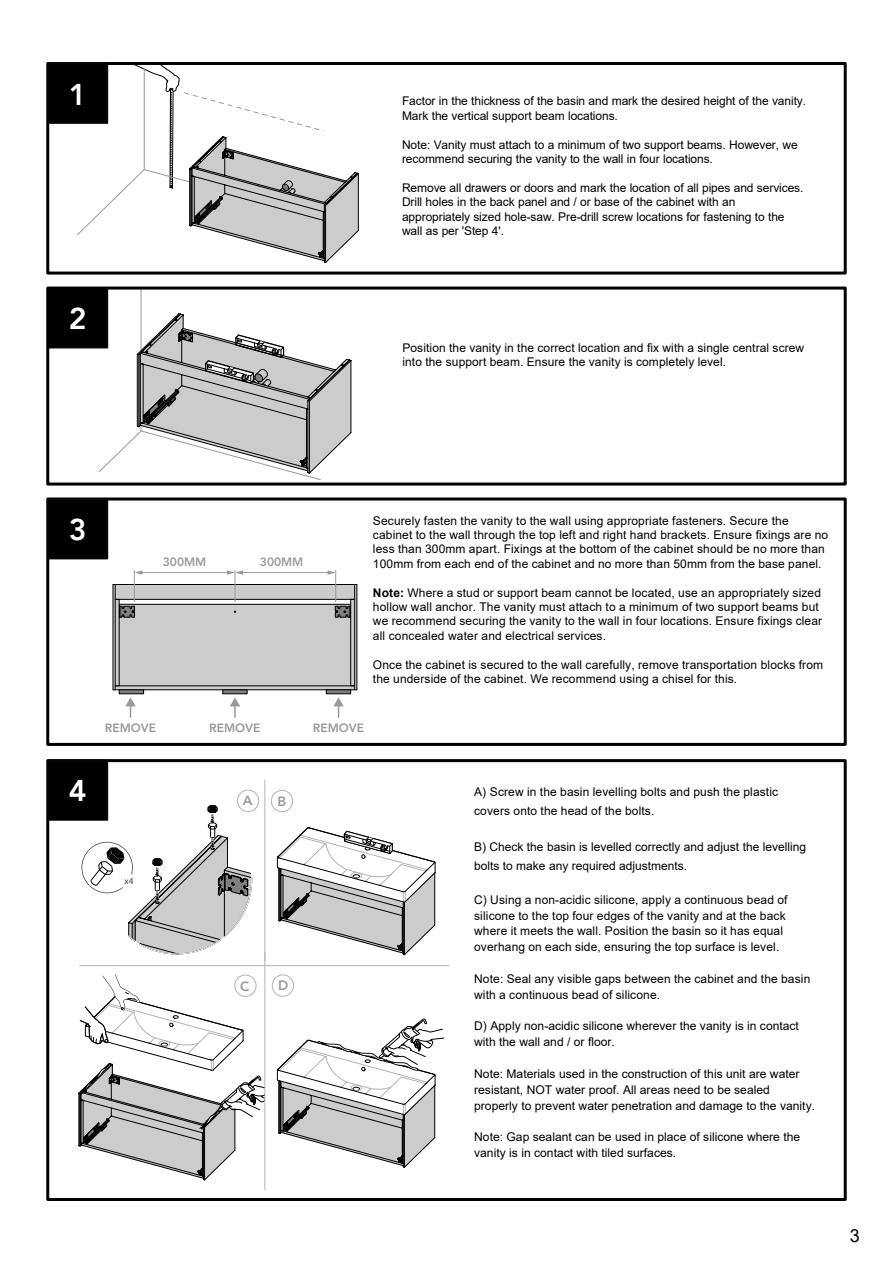
<style>
.page{position:relative;width:893px;height:1263px;background:#fff}
.page>*{position:absolute;margin:0;border:0;box-sizing:border-box;transform-origin:0 0}
.t1{font:800 30px "Avenir";color:#fff}
.t2{font:18px "Arial";color:#000}
.t3{font:800 13.5px "Avenir";color:#999}
.t4{font:12px/14.4px "Arial";letter-spacing:.01em;color:#000}
.t5{font:12px/15.9px "Arial";color:#000}
.t6{font:12px/14.4px "Arial";letter-spacing:-.01em;color:#000}
.t7{font:800 12px "Avenir";color:#999}
.t8{font:9.15px "Myriad Pro";color:#453d3d}
.s1{font-style:inherit}
.s2{font-weight:700}
</style>
<div class="page">
<svg style="left:81px;top:804px;width:171px;height:150px"></svg>
<hr style="left:264px;top:780px;width:1px;height:181px;background:#b3b3b3">
<hr style="left:79px;top:965px;width:370px;height:1px;background:#b3b3b3">
<div style="left:237px;top:790px;width:22px;height:21px;background:#fff;border-radius:50%"></div>
<div style="left:237px;top:790px;width:22px;height:22px;border:1px solid #b3b3b3;border-radius:50%"></div>
<svg style="left:277px;top:827px;width:159px;height:128px"></svg>
<hr style="left:264px;top:951px;width:1px;height:239px;background:#b3b3b3">
<svg style="left:78px;top:972px;width:367px;height:208px"></svg>
<div style="left:271px;top:790px;width:22px;height:22px;border:1px solid #b3b3b3;border-radius:50%"></div>
<div style="left:235px;top:975px;width:21px;height:21px;background:#fff;border-radius:50%"></div>
<div style="left:234px;top:975px;width:22px;height:22px;border:1px solid #b3b3b3;border-radius:50%"></div>
<div style="left:272px;top:975px;width:22px;height:21px;background:#fff;border-radius:50%"></div>
<div style="left:272px;top:974px;width:22px;height:22px;border:1px solid #b3b3b3;border-radius:50%"></div>
<svg style="left:125px;top:697px;width:11px;height:20px"></svg>
<svg style="left:230px;top:697px;width:10px;height:20px"></svg>
<svg style="left:333px;top:697px;width:11px;height:20px"></svg>
<div style="left:113px;top:584px;width:244px;height:106px;background:#ccc"></div>
<div style="left:46px;top:62px;width:801px;height:213px;border:3px solid #000"></div>
<div style="left:46px;top:497px;width:801px;height:249px;border:3px solid #000"></div>
<div style="left:46px;top:759px;width:801px;height:442px;border:3px solid #000"></div>
<div style="left:48px;top:63px;width:59px;height:60px;background:#000"></div>
<div style="left:47px;top:63px;width:61px;height:61px;border:2px solid #070606"></div>
<div style="left:48px;top:288px;width:59px;height:60px;background:#000"></div>
<div style="left:48px;top:499px;width:59px;height:60px;background:#000"></div>
<div style="left:47px;top:498px;width:61px;height:61px;border:2px solid #070606"></div>
<div style="left:48px;top:760px;width:59px;height:60px;background:#000"></div>
<div style="left:47px;top:759px;width:61px;height:62px;border:2px solid #070606"></div>
<svg style="left:77px;top:63px;width:282px;height:417px"></svg>
<div style="left:46px;top:287px;width:801px;height:198px;border:3px solid #000"></div>
<div style="left:119px;top:599px;width:232px;height:5px;background:#fff"></div>
<hr style="left:115px;top:584px;width:1px;height:106px;background:#000">
<hr style="left:113px;top:584px;width:1px;height:106px;background:#000">
<hr style="left:357px;top:584px;width:1px;height:106px;background:#000">
<hr style="left:354px;top:584px;width:1px;height:106px;background:#000">
<hr style="left:115px;top:689px;width:240px;height:1px;background:#000">
<hr style="left:115px;top:685px;width:240px;height:1px;background:#000">
<hr style="left:119px;top:604px;width:232px;height:1px;background:#000">
<hr style="left:115px;top:584px;width:240px;height:1px;background:#000">
<hr style="left:115px;top:599px;width:240px;height:1px;background:#000">
<svg style="left:113px;top:685px;width:6px;height:5px"></svg>
<hr style="left:119px;top:599px;width:1px;height:87px;background:#000">
<hr style="left:350px;top:599px;width:1px;height:87px;background:#000">
<svg style="left:351px;top:685px;width:6px;height:5px"></svg>
<svg style="left:119px;top:690px;width:25px;height:4px"></svg>
<svg style="left:326px;top:690px;width:25px;height:4px"></svg>
<svg style="left:223px;top:690px;width:24px;height:4px"></svg>
<svg style="left:120px;top:606px;width:15px;height:12px"></svg>
<svg style="left:335px;top:606px;width:15px;height:12px"></svg>
<hr style="left:134px;top:570px;width:1px;height:32px;background:#999">
<hr style="left:235px;top:570px;width:1px;height:32px;background:#999">
<hr style="left:141px;top:572px;width:87px;height:1px;background:#999">
<svg style="left:134px;top:570px;width:8px;height:5px"></svg>
<hr style="left:335px;top:570px;width:1px;height:32px;background:#999">
<hr style="left:242px;top:572px;width:87px;height:1px;background:#999">
<svg style="left:227px;top:570px;width:16px;height:5px"></svg>
<svg style="left:328px;top:570px;width:8px;height:5px"></svg>
<h1 class="t1" style="left:69px;top:71px;width:19px">1</h1>
<h1 class="t1" style="left:69px;top:295px;width:19px">2</h1>
<p class="t6" style="left:402px;top:94px;width:406px">Factor in the thickness of the basin and mark the desired height of the vanity.<br>Mark the vertical support beam locations.</p>
<p class="t6" style="left:402px;top:137px;width:397px">Note: Vanity must attach to a minimum of two support beams<span class="s1">. H</span>owever, we recommend securing the vanity to the wall in four locations.</p>
<p class="t6" style="left:402px;top:180px;width:403px">Remove all drawers or doors and mark the location of all pipes and services.<br>Drill holes in the back panel and / or base of the cabinet with an appropriately sized hole-saw. Pre-drill screw locations for fastening to the wall as per <span class="s1">'</span>Step 4'.</p>
<p class="t4" style="left:402px;top:341px;width:403px">Position the vanity in the correct location and fix with a single <span class="s1">central</span> screw into the support beam. Ensure the vanity is completely level.</p>
<h1 class="t1" style="left:69px;top:506px;width:19px">3</h1>
<h1 class="t1" style="left:69px;top:768px;width:19px">4</h1>
<p class="t7" style="left:163px;top:553px;width:45px">300MM</p>
<p class="t7" style="left:260px;top:553px;width:45px">300MM</p>
<p class="t4" style="left:373px;top:513px;width:457px">Securely fasten the vanity to the wall using appropriate fasteners. Secure the cabinet to the wall through the top left and right hand brackets. Ensure fixings are no less than 300mm apart. Fixings at the bottom of the cabinet should be no more than 100mm from each end of the cabinet and no more than 50mm from the base panel.</p>
<p class="t4" style="left:373px;top:585px;width:451px"><span class="s2">Note:</span> Where a stud or support beam cannot be located, use an appropriately sized hollow wall anchor. The vanity must attach to a minimum of two support beams but we recommend securing the vanity to the wall in four locations. Ensure fixings clear all concealed water and electrical services.</p>
<p class="t4" style="left:373px;top:657px;width:452px">Once the cabinet is secured to the wall carefully, remove transportation blocks from the underside of the cabinet. We recommend using a chisel for this.</p>
<p class="t7" style="left:105px;top:719px;width:53px">REMOVE</p>
<p class="t7" style="left:209px;top:719px;width:53px">REMOVE</p>
<p class="t7" style="left:313px;top:719px;width:53px">REMOVE</p>
<p class="t8" style="left:124px;top:875px;width:10px">x4</p>
<p class="t3" style="left:243px;top:790px;width:11px">A</p>
<p class="t3" style="left:278px;top:790px;width:10px">B</p>
<p class="t3" style="left:240px;top:976px;width:11px">C</p>
<p class="t3" style="left:278px;top:975px;width:12px">D</p>
<p class="t5" style="left:474px;top:783px;width:306px;line-height:18.3px">A) Screw in the basin levelling bolts and push the plastic covers onto the head of the bolts.</p>
<p class="t5" style="left:474px;top:838px;width:333px;line-height:18.3px">B) Check the basin is levelled correctly and adjust the levelling bolts to make any required adjustments.</p>
<p class="t5" style="left:474px;top:891px;width:315px">C) Using a non-acidic silicone, apply a continuous bead of silicone to the top four edges of the vanity and at the back where it meets the wall. Position the basin so it has equal overhang on each side, ensuring the top surface is level.</p>
<p class="t5" style="left:474px;top:971px;width:338px">Note: Seal any visible gaps between the cabinet and the basin with a continuous bead of silicone.</p>
<p class="t5" style="left:474px;top:1018px;width:326px">D) Apply non-acidic silicone wherever the vanity is in contact with the wall and / or floor.</p>
<p class="t5" style="left:474px;top:1066px;width:342px">Note: Materials used in the construction of this unit are water resistant, NOT water proof. All areas need to be sealed properly to prevent water penetration and damage to the vanity.</p>
<p class="t5" style="left:474px;top:1129px;width:328px">Note: Gap sealant can be used in place of silicone where the vanity is in contact with tiled surfaces.</p>
<h2 class="t2" style="left:850px;top:1223px;width:12px">3</h2>
</div>
